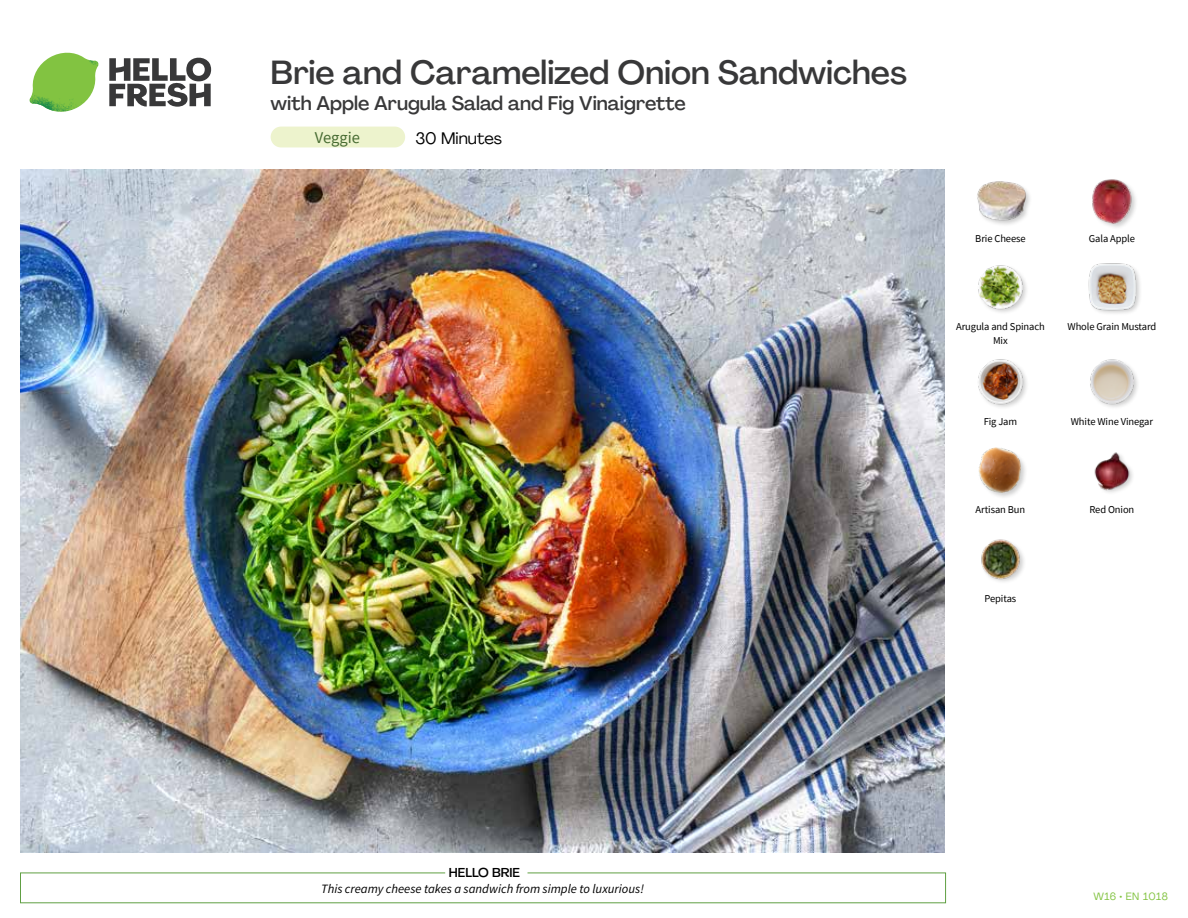
<style>
.page{position:relative;width:1188px;height:918px;background:#fff}
.page>*{position:absolute;margin:0;border:0;box-sizing:border-box;transform-origin:0 0}
.t1{font:500 33px "Agrandir";color:#383839}
.t2{font:500 19.5px "Agrandir";color:#383839}
.t3{font:16.5px "Agrandir";color:#000}
.t4{font:16.5px "Source Sans Pro";color:#476b32}
.t5{font:italic 12.75px "Source Sans Pro";color:#000}
.t6{font:500 12.75px "Agrandir";color:#000}
.t7{font:10.5px "Source Sans Pro";letter-spacing:-.01em;color:#000}
.t8{font:10.5px "Agrandir";letter-spacing:.05em;color:#82c341}
</style>
<div class="page">
<div style="left:271px;top:127px;width:134px;height:20px;background:#edf3cd;border-radius:10px"></div>
<svg style="left:109px;top:57px;width:102px;height:50px"></svg>
<svg style="left:34px;top:53px;width:62px;height:40px"></svg>
<img style="left:67px;top:53px;width:32px;height:26px">
<img style="left:33px;top:75px;width:59px;height:11px">
<img style="left:29px;top:79px;width:61px;height:33px">
<img style="left:65px;top:86px;width:27px;height:25px">
<div style="left:20px;top:873px;width:926px;height:30px;border:1px solid #609f43"></div>
<div style="left:445px;top:865px;width:83px;height:15px;background:#fff"></div>
<img style="left:21px;top:170px;width:924px;height:682px">
<img style="left:981px;top:539px;width:43px;height:43px">
<img style="left:1094px;top:452px;width:39px;height:41px">
<div style="left:978px;top:447px;width:50px;height:53px;background:#000;opacity:.2"></div>
<img style="left:978px;top:448px;width:45px;height:45px">
<img style="left:1090px;top:359px;width:48px;height:48px">
<img style="left:978px;top:359px;width:49px;height:48px">
<img style="left:1088px;top:263px;width:52px;height:51px">
<img style="left:978px;top:265px;width:49px;height:48px">
<div style="left:1092px;top:178px;width:46px;height:52px;background:#000;opacity:.2"></div>
<img style="left:1092px;top:178px;width:43px;height:47px">
<div style="left:976px;top:180px;width:57px;height:47px;background:#000;opacity:.2"></div>
<img style="left:976px;top:181px;width:51px;height:40px">
<h1 class="t1" style="left:271px;top:52px;width:638px">Brie and Caramelized Onion Sandwiches</h1>
<h2 class="t2" style="left:271px;top:91px;width:417px">with Apple Arugula Salad and Fig Vinaigrette</h2>
<h3 class="t4" style="left:315px;top:127px;width:47px">Veggie</h3>
<h3 class="t3" style="left:415px;top:128px;width:88px">30 Minutes</h3>
<p class="t7" style="left:975px;top:231px;width:52px">Brie Cheese</p>
<p class="t7" style="left:1089px;top:231px;width:48px">Gala Apple</p>
<p class="t7" style="left:956px;top:320px;width:90px">Arugula and Spinach</p>
<p class="t7" style="left:1068px;top:320px;width:90px">Whole Grain Mustard</p>
<p class="t7" style="left:993px;top:334px;width:16px">Mix</p>
<p class="t7" style="left:984px;top:414px;width:35px">Fig Jam</p>
<p class="t7" style="left:1071px;top:414px;width:84px">White Wine Vinegar</p>
<p class="t7" style="left:976px;top:503px;width:51px">Artisan Bun</p>
<p class="t7" style="left:1089px;top:503px;width:46px">Red Onion</p>
<p class="t7" style="left:985px;top:592px;width:33px">Pepitas</p>
<p class="t6" style="left:449px;top:864px;width:73px">HELLO BRIE</p>
<p class="t5" style="left:321px;top:881px;width:324px">This creamy cheese takes a sandwich from simple to luxurious!</p>
<p class="t8" style="left:1093px;top:890px;width:76px">W16 • EN 1018</p>
</div>
